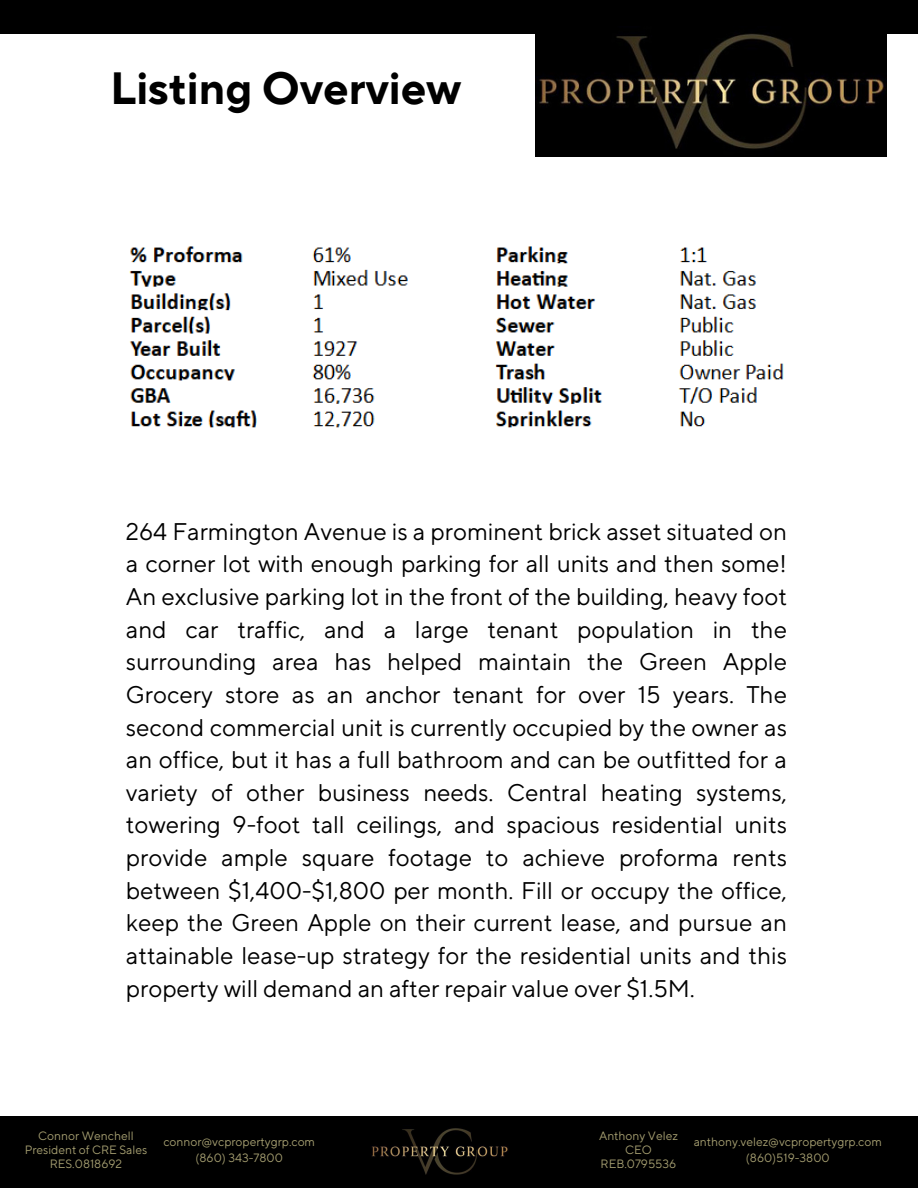
<style>
.page{position:relative;width:918px;height:1188px;background:#fff}
.page>*{position:absolute;margin:0;border:0;box-sizing:border-box;transform-origin:0 0}
.t1{font:700 45px "TT Norms Pro";color:#000}
.t2{font:24px/32.7px "TT Norms Pro";color:#000;text-align:justify}
.t3{font:12px "TT Norms Pro";color:#a69f71}
</style>
<div class="page">
<div style="left:0;top:0;width:918px;height:34px;background:#000"></div>
<div style="left:0;top:1116px;width:918px;height:72px;background:#000"></div>
<img style="left:372px;top:1128px;width:136px;height:47px">
<img style="left:535px;top:33px;width:351px;height:124px">
<img style="left:129px;top:246px;width:655px;height:182px">
<p class="t1" style="left:110px;top:61px;width:352px">Listing Overview</p>
<p class="t2" style="left:126px;top:516px;width:663px">264 Farmington Avenue is a prominent brick asset situated on a corner lot with enough parking for all units and then some!<br>An exclusive parking lot in the front of the building, heavy foot and car traffic, and a large tenant population in the surrounding area has helped maintain the Green Apple Grocery store as an anchor tenant for over 15 years. The second commercial unit is currently occupied by the owner as an office, but it has a full bathroom and can be outfitted for a variety of other business needs. Central heating systems, towering 9-foot tall ceilings, and spacious residential units provide ample square footage to achieve proforma rents between $1,400-$1,800 per month. Fill or occupy the office, keep the Green Apple on their current lease, and pursue an attainable lease-up strategy for the residential units and this property will demand an after repair value over $1.5M.</p>
<p class="t3" style="left:38px;top:1129px;width:97px">Connor Wenchell</p>
<p class="t3" style="left:25px;top:1143px;width:124px">President of CRE Sales</p>
<h2 class="t3" style="left:50px;top:1157px;width:74px">RES.0818692</h2>
<p class="t3" style="left:163px;top:1135px;width:153px">connor@vcpropertygrp.com</p>
<p class="t3" style="left:196px;top:1151px;width:89px">(860) 343-7800</p>
<p class="t3" style="left:599px;top:1129px;width:80px">Anthony Velez</p>
<p class="t3" style="left:625px;top:1143px;width:28px">CEO</p>
<p class="t3" style="left:601px;top:1157px;width:77px">REB.0795536</p>
<p class="t3" style="left:694px;top:1135px;width:190px">anthony.velez@vcpropertygrp.com</p>
<p class="t3" style="left:746px;top:1151px;width:85px">(860)519-3800</p>
</div>
